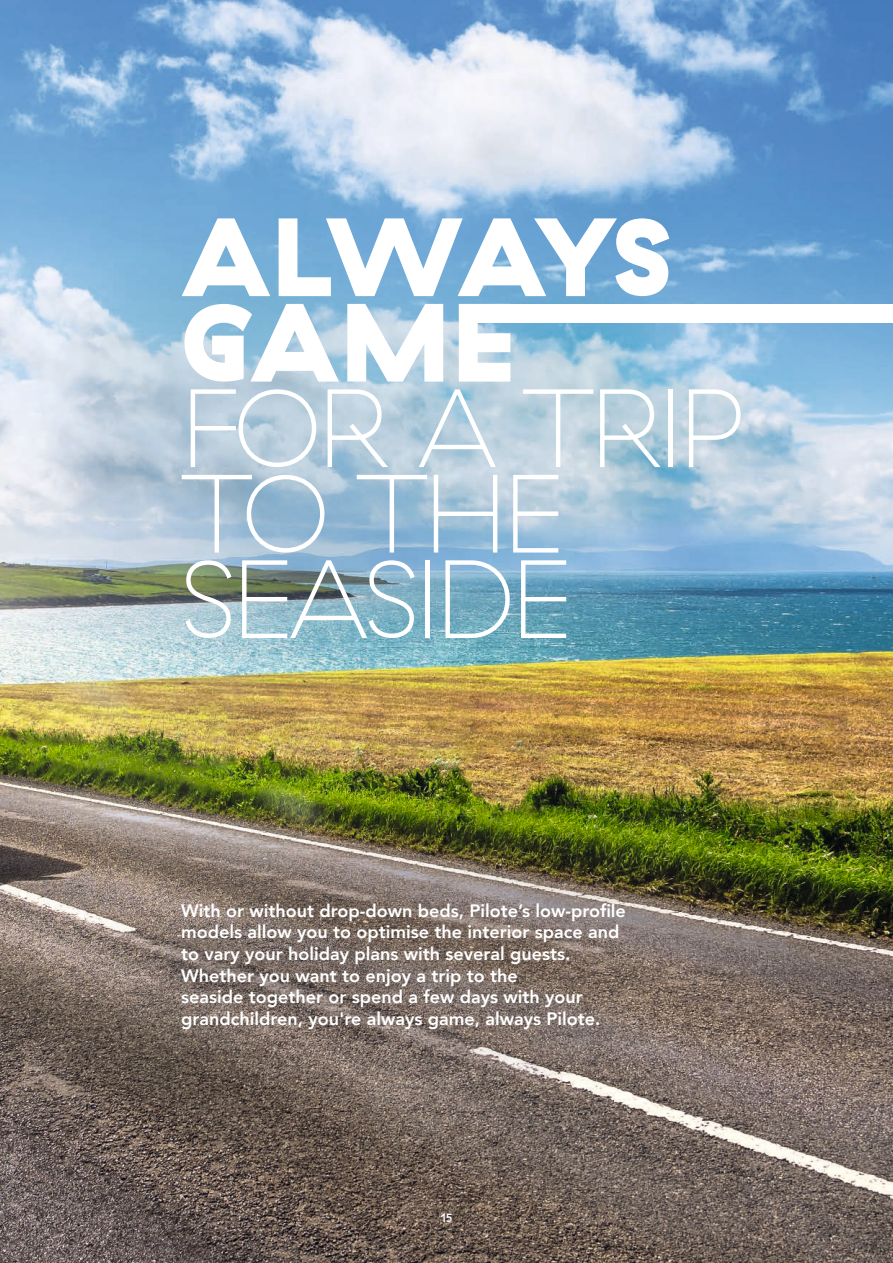
<style>
.page{position:relative;width:893px;height:1263px;background:#fff}
.page>*{position:absolute;margin:0;border:0;box-sizing:border-box;transform-origin:0 0}
.t1{font:100 111px/85.5px "GT Haptik";letter-spacing:-.03em;color:#fff}
.t2{font:900 111px/85.5px "GT Haptik";letter-spacing:-.04em;color:#fff}
.t3{font:800 18px/21.6px "Avenir";color:#fff}
.t4{font:500 12px "GT Haptik";color:#fff}
</style>
<div class="page">
<img style="left:0;top:0;width:893px;height:1263px">
<div style="left:104px;top:825px;width:591px;height:282px;background:#231f20;opacity:.75"></div>
<div style="left:477px;top:304px;width:416px;height:19px;background:#fff"></div>
<h1 class="t2" style="left:181px;top:214px;width:493px">ALWAYS<br>GAME</h1>
<h1 class="t1" style="left:181px;top:389px;width:564px">FOR A TRIP<br>TO THE<br>SEASIDE</h1>
<p class="t3" style="left:181px;top:900px;width:446px">With or without drop-down beds, Pilote’s low-profile models allow you to optimise the interior space and to vary your holiday plans with several guests.<br>Whether you want to enjoy a trip to the<br>seaside together or spend a few days with your grandchildren, you're always game, always Pilote.</p>
<p class="t4" style="left:440px;top:1210px;width:14px">15</p>
</div>
